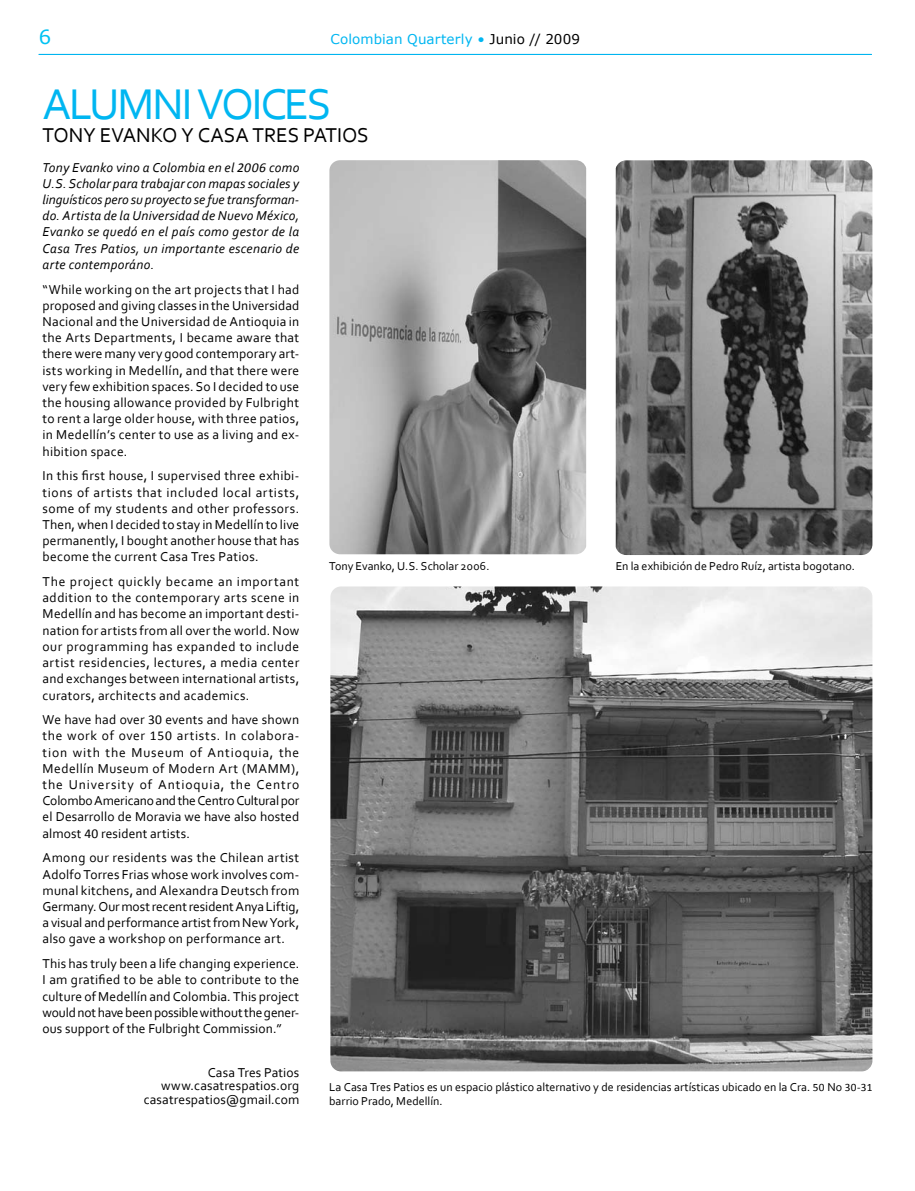
<style>
.page{position:relative;width:915px;height:1191px;background:#fff}
.page>*{position:absolute;margin:0;border:0;box-sizing:border-box;transform-origin:0 0}
.t1{font:45px "Corbel";letter-spacing:-.05em;color:#00b6f1}
.t2{font:21px "Corbel";letter-spacing:-.01em;color:#000}
.t3{font:19.5px "Verdana";color:#00c2f3}
.t4{font:13.5px/16.2px "Corbel";letter-spacing:.015em;color:#000;text-align:justify}
.t5{font:italic 13.5px/16.2px "Corbel";letter-spacing:.02em;color:#000;text-align:justify}
.t6{font:13.5px "Verdana";letter-spacing:.005em;color:#00b6f1}
.t7{font:12px/13.5px "Corbel";color:#000}
.s1{color:#000}
.s2{font-family:"Calibri"}
.s3{font-family:"Calibri";font-size:11.25px}
</style>
<div class="page">
<hr style="left:39px;top:54px;width:832px;height:1px;background:#00b6f1">
<img style="left:329px;top:160px;width:257px;height:394px">
<img style="left:615px;top:160px;width:257px;height:395px">
<img style="left:330px;top:586px;width:542px;height:485px">
<h3 class="t3" style="left:39px;top:24px;width:14px">6</h3>
<p class="t6" style="left:330px;top:30px;width:251px">Colombian Quarterly • <span class="s1">Junio // 2009</span></p>
<h1 class="t1" style="left:43px;top:76px;width:55px">Alumn</h1>
<h1 class="t1" style="left:182px;top:76px;width:102px">i voices</h1>
<h2 class="t2" style="left:43px;top:122px;width:182px">Tony Evanko y Casa</h2>
<h2 class="t2" style="left:252px;top:122px;width:115px">Tres Patios</h2>
<p class="t5" style="left:43px;top:159px;width:258px">Tony Evanko vino a Colombia en el <span class="s2">2006</span> como U.S. Scholar para trabajar con mapas sociales y linguísticos pero su proyecto se fue transforman&shy;do. Artista de la Universidad de Nuevo México, Evanko se quedó en el país como gestor de la Casa Tres Patios, un importante escenario de arte contemporáno.</p>
<p class="t4" style="left:43px;top:281px;width:258px">“While working on the art projects that I had proposed and giving classes in the Universidad Nacional and the Universidad de Antioquia in the Arts Departments, I became aware that there were many very good contemporary art&shy;ists working in Medellín, and that there were very few exhibition spaces. So I decided to use the housing allowance provided by Fulbright to rent a large older house, with three patios, in Medellín’s center to use as a living and ex&shy;hibition space.</p>
<p class="t4" style="left:43px;top:467px;width:258px">In this first house, I supervised three exhibi&shy;tions of artists that included local artists, some of my students and other professors.<br>Then, when I decided to stay in Medellín to live permanently, I bought another house that has become the current Casa Tres Patios.</p>
<p class="t4" style="left:43px;top:573px;width:258px">The project quickly became an important addition to the contemporary arts scene in Medellín and has become an important desti&shy;nation for artists from all over the world. Now our programming has expanded to include artist residencies, lectures, a media center and exchanges between international artists, curators, architects and academics.</p>
<p class="t4" style="left:43px;top:711px;width:258px">We have had over <span class="s2">30</span> events and have shown the work of over <span class="s2">150</span> artists. I n colabora&shy;tion with the Museum of Antioquia, the Medellín Museum of Modern Art (MAMM), the University of Antioquia, the Centro Colombo Americano and the Centro Cultural por el Desarrollo de Moravia we have also hosted almost <span class="s2">40</span> resident artists.</p>
<p class="t4" style="left:43px;top:849px;width:258px">Among our residents was the Chilean artist Adolfo Torres Frias whose work involves com&shy;munal kitchens, and Alexandra Deutsch from Germany. Our most recent resident Anya Liftig, a visual and performance artist from New York, also gave a workshop on performance art.</p>
<p class="t4" style="left:43px;top:955px;width:258px">This has truly been a life changing experience.<br>I am gratified to be able to contribute to the culture of Medellín and Colombia. This project would not have been possible without the gener&shy;ous support of the Fulbright Commission.”</p>
<p class="t4" style="left:144px;top:1065px;width:157px;line-height:13.5px;text-align:right">Casa Tres Patios www.casatrespatios.org casatrespatios@gmail.com</p>
<p class="t7" style="left:329px;top:559px;width:162px">Tony Evanko, U.S. Scholar 2006.</p>
<p class="t7" style="left:615px;top:559px;width:241px">En la exhibición de Pedro Ruíz, artista bogotano.</p>
<p class="t7" style="left:329px;top:1080px;width:544px">La Casa Tres Patios es un espacio plástico alternativo y de residencias artísticas ubicado en la Cra. <span class="s3">50</span> No <span class="s3">30-31 </span>barrio Prado, Medellín.</p>
</div>
